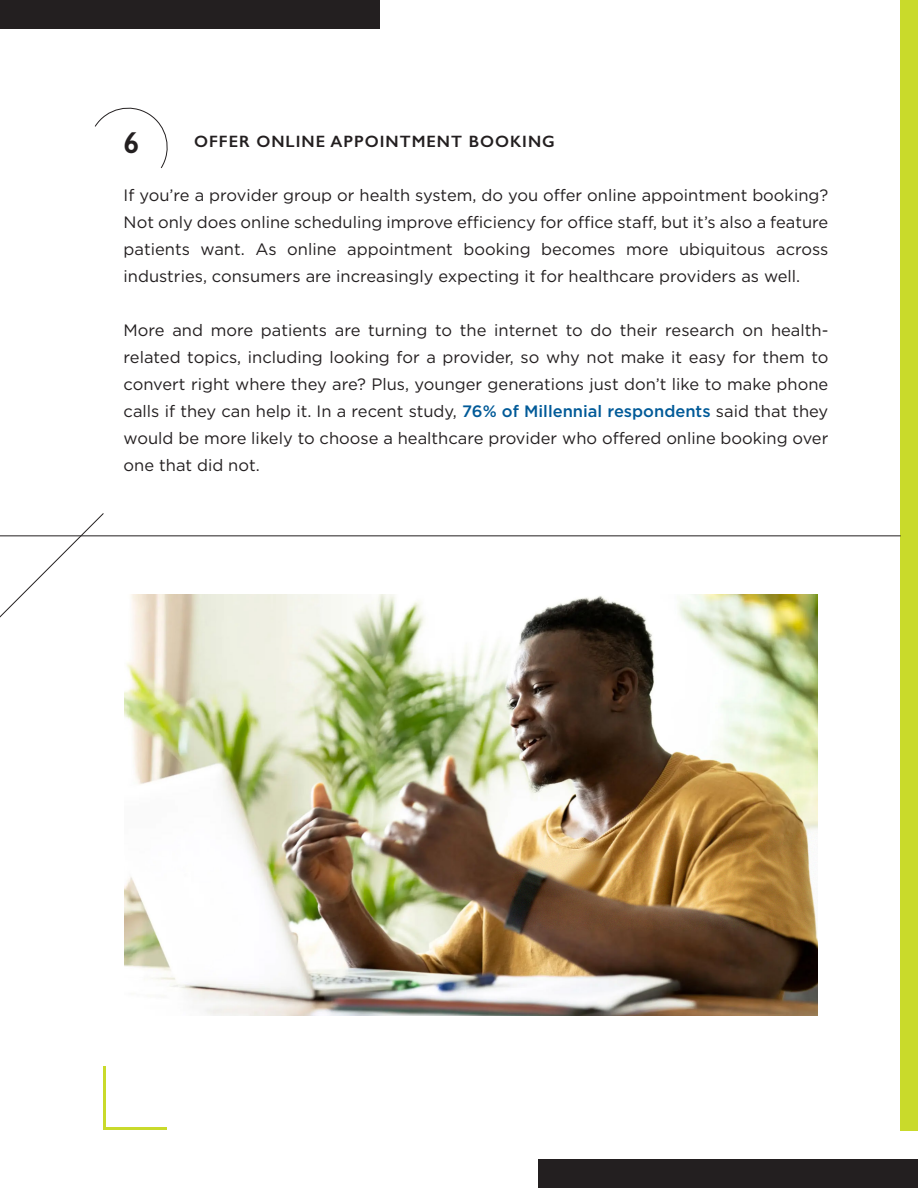
<style>
.page{position:relative;width:918px;height:1188px;background:#fff}
.page>*{position:absolute;margin:0;border:0;box-sizing:border-box;transform-origin:0 0}
.t1{font:600 30px "Gill Sans";color:#231f20}
.t2{font:16.5px/27px "Gotham";color:#231f20;text-align:justify}
.t3{font:600 16.5px "Gill Sans";letter-spacing:.06em;color:#231f20}
.s1{font-weight:500;color:#015a98}
</style>
<div class="page">
<div style="left:901px;top:0;width:17px;height:1130px;background:#c9da2b"></div>
<svg style="left:95px;top:107px;width:73px;height:61px"></svg>
<div style="left:0;top:0;width:379px;height:28px;background:#231f20"></div>
<hr style="left:0;top:536px;width:901px;height:1px;background:#231f20">
<svg style="left:0;top:513px;width:104px;height:105px"></svg>
<div style="left:539px;top:1160px;width:379px;height:28px;background:#231f20"></div>
<hr style="left:104px;top:1067px;width:2px;height:63px;background:#c9da2b">
<hr style="left:104px;top:1127px;width:63px;height:3px;background:#c9da2b">
<img style="left:124px;top:594px;width:693px;height:421px">
<h1 class="t1" style="left:124px;top:125px;width:17px">6</h1>
<p class="t3" style="left:194px;top:132px;width:362px">OFFER ONLINE APPOINTMENT BOOKING</p>
<p class="t2" style="left:124px;top:182px;width:706px">If you’re a provider group or health system, do you offer online appointment booking?<br>Not only does online scheduling improve efficiency for office staff, but it’s also a feature patients want. As online appointment booking becomes more ubiquitous across industries, consumers are increasingly expecting it for healthcare providers as well.</p>
<p class="t2" style="left:124px;top:317px;width:706px">More and more patients are turning to the internet to do their research on health&shy;related topics, including looking for a provider, so why not make it easy for them to convert right where they are? Plus, younger generations just don’t like to make phone calls if they can help it. In a recent study, <span class="s1">76% of Millennial respondents</span> said that they would be more likely to choose a healthcare provider who offered online booking over one that did not.</p>
</div>
